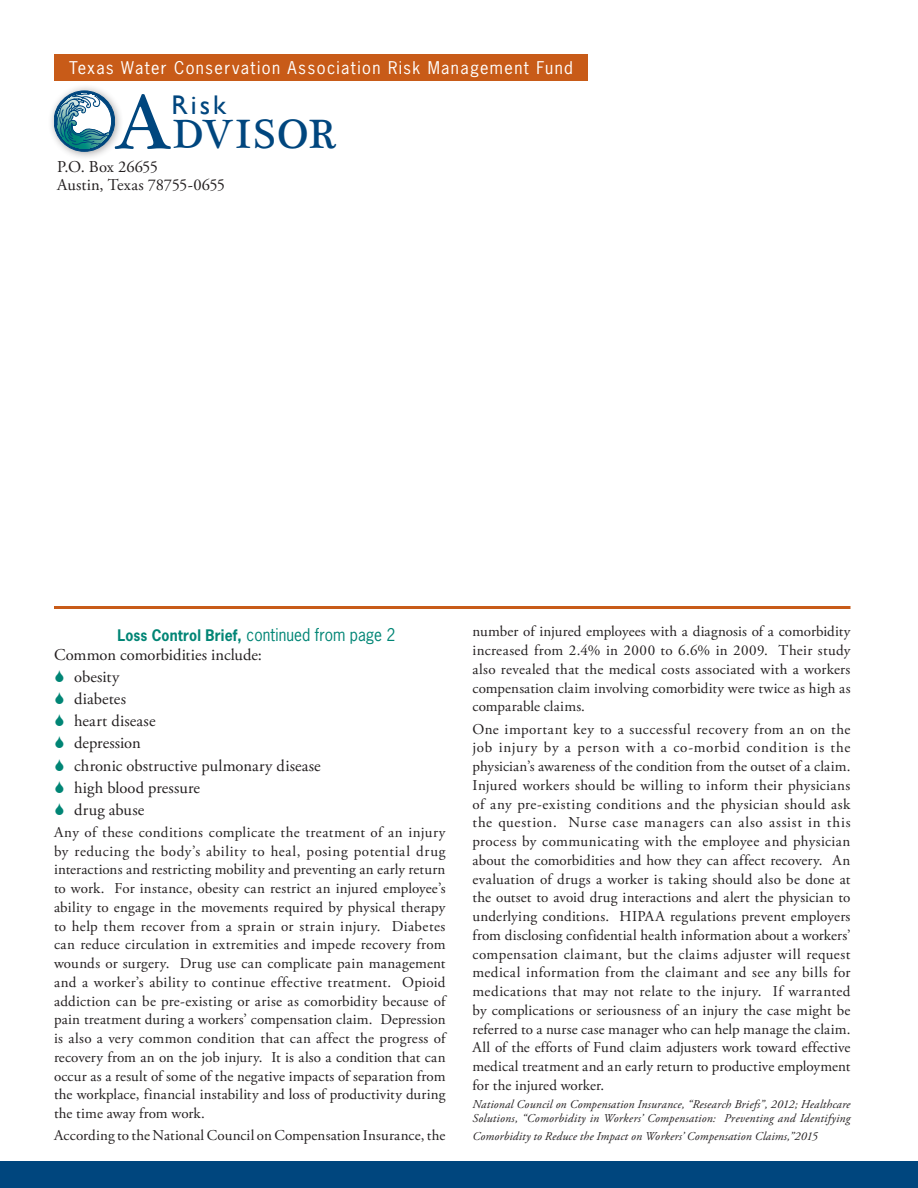
<style>
.page{position:relative;width:918px;height:1188px;background:#fff}
.page>*{position:absolute;margin:0;border:0;box-sizing:border-box;transform-origin:0 0}
.t1{font:42px "Plantagenet Cherokee";letter-spacing:.03em;color:#00467e}
.t2{font:27px "Gill Sans";color:#00467e}
.t3{font:16.5px/22.2px "Adobe Garamond Pro";letter-spacing:.005em;color:#231f20}
.t4{font:16.5px "News Gothic Std";letter-spacing:.085em;color:#fff}
.t5{font:16.5px "News Gothic Std";letter-spacing:.005em;color:#008575;scale:.94 1}
.t6{font:15px/18.8px "Adobe Garamond Pro";letter-spacing:.005em;color:#231f20;text-align:justify}
.t7{font:italic 12px/14.4px "Adobe Garamond Pro";letter-spacing:.015em;color:#231f20}
.s1{font-size:78px}
.s2{font-weight:700;font-size:15px}
.s3{font-weight:700}
</style>
<div class="page">
<div style="left:0;top:1161px;width:918px;height:27px;background:#00467e"></div>
<div style="left:47px;top:84px;width:77px;height:76px;background:#231f20;opacity:.41"></div>
<svg style="left:54px;top:91px;width:61px;height:60px"></svg>
<svg style="left:51px;top:94px;width:58px;height:58px"></svg>
<div style="left:54px;top:54px;width:534px;height:27px;background:#c85b18"></div>
<hr style="left:54px;top:606px;width:796px;height:3px;background:#c85b18">
<p class="t4" style="left:69px;top:58px;width:505px">Texas Water Conservation Association Risk Management Fund</p>
<h1 class="t1" style="left:114px;top:108px;width:224px"><span class="s1">A</span>DVISOR</h1>
<h2 class="t2" style="left:172px;top:90px;width:56px">Risk</h2>
<p class="t3" style="left:57px;top:159px;width:170px;line-height:18px">P.O. Box 26655<br>Austin, Texas 78755-0655</p>
<p class="t5" style="left:117px;top:624px;width:297px"><span class="s2">Loss Control Brief</span><span class="s3">,</span> continued from page 2</p>
<p class="t3" style="left:74px;top:644px;width:248px;text-indent:-20px">Common comorbidities include:<br>obesity<br>diabetes<br>heart disease<br>depression<br>chronic obstructive pulmonary disease high blood pressure<br>drug abuse</p>
<p class="t6" style="left:54px;top:823px;width:393px">Any of these conditions complicate the treatment of an injury by reducing the body’s ability to heal, posing potential drug interactions and restricting mobility and preventing an early return to work. For instance, obesity can restrict an injured employee’s ability to engage in the movements required by physical therapy to help them recover from a sprain or strain injury. Diabetes can reduce circulation in extremities and impede recovery from wounds or surgery. Drug use can complicate pain management and a worker’s ability to continue effective treatment. Opioid addiction can be pre-existing or arise as comorbidity because of pain treatment during a workers’ compensation claim. Depression is also a very common condition that can affect the progress of recovery from an on the job injury. It is also a condition that can occur as a result of some of the negative impacts of separation from the workplace, financial instability and loss of productivity during the time away from work.</p>
<p class="t6" style="left:54px;top:1127px;width:393px">According to the National Council on Compensation Insurance, the</p>
<p class="t6" style="left:472px;top:623px;width:380px">number of injured employees with a diagnosis of a comorbidity increased from 2.4% in 2000 to 6.6% in 2009. Their study also revealed that the medical costs associated with a workers compensation claim involving comorbidity were twice as high as comparable claims.</p>
<p class="t6" style="left:472px;top:720px;width:380px">One important key to a successful recovery from an on the job injury by a person with a co-morbid condition is the physician’s awareness of the condition from the outset of a claim.<br>Injured workers should be willing to inform their physicians of any pre-existing conditions and the physician should ask the question. Nurse case managers can also assist in this process by communicating with the employee and physician about the comorbidities and how they can affect recovery. An evaluation of drugs a worker is taking should also be done at the outset to avoid drug interactions and alert the physician to underlying conditions. HIPAA regulations prevent employers from disclosing confidential health information about a workers’ compensation claimant, but the claims adjuster will request medical information from the claimant and see any bills for medications that may not relate to the injury. If warranted by complications or seriousness of an injury the case might be referred to a nurse case manager who can help manage the claim.<br>All of the efforts of Fund claim adjusters work toward effective medical treatment and an early return to productive employment for the injured worker.</p>
<p class="t7" style="left:472px;top:1097px;width:379px">National Council on Compensation Insurance, “Research Briefs”, 2012; Healthcare<br>Solutions, “Comorbidity in Workers’ Compensation: Preventing and Identifying</p>
<p class="t7" style="left:472px;top:1129px;width:347px">Comorbidity to Reduce the Impact on Workers’ Compensation Claims,”2015</p>
</div>
